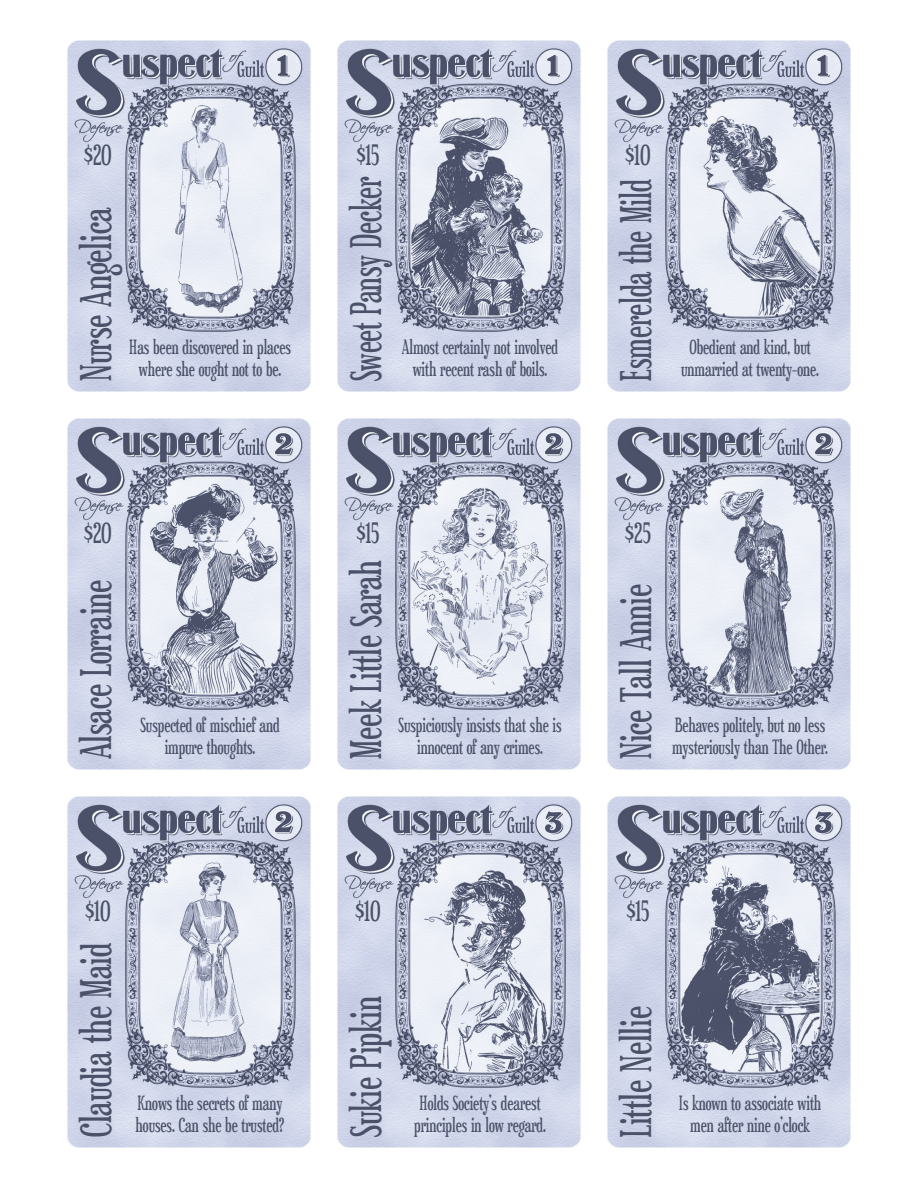
<style>
.page{position:relative;width:918px;height:1188px;background:#fff}
.page>*{position:absolute;margin:0;border:0;box-sizing:border-box;transform-origin:0 0}
.t1{font:45px "Euphorigenic S";color:#4a5168}
.t2{font:45px "Euphorigenic S";color:#4a5168;scale:.9 1}
.t3{font:45px "Euphorigenic S";color:#4a5168;scale:.91 1}
.t4{font:30px "Euphorigenic S";color:#4a5168}
.t5{font:21px/22.5px "Euphorigenic S";color:#4a5168;text-align:center}
</style>
<div class="page">
<img style="left:67px;top:40px;width:784px;height:1108px">
<p class="t4" style="left:84px;top:140px;width:29px">$20</p>
<p class="t1" style="left:74px;top:381px;width:175px;rotate:-90deg">Nurse Angelica</p>
<p class="t5" style="left:129px;top:336px;width:163px">Has been discovered in places where she ought not to be.</p>
<p class="t4" style="left:84px;top:518px;width:29px">$20</p>
<p class="t1" style="left:74px;top:759px;width:181px;rotate:-90deg">Alsace Lorraine</p>
<p class="t5" style="left:140px;top:714px;width:141px">Suspected of mischief and impure thoughts.</p>
<p class="t4" style="left:86px;top:896px;width:26px">$10</p>
<p class="t1" style="left:74px;top:1137px;width:195px;rotate:-90deg">Claudia the Maid</p>
<p class="t5" style="left:136px;top:1092px;width:150px;text-align:left">Knows the secrets of many houses. Can she be trusted?</p>
<p class="t4" style="left:357px;top:140px;width:24px">$15</p>
<p class="t2" style="left:344px;top:381px;width:228px;rotate:-90deg">Sweet Pansy Decker</p>
<p class="t5" style="left:402px;top:336px;width:158px">Almost certainly not involved with recent rash of boils.</p>
<p class="t4" style="left:357px;top:518px;width:24px">$15</p>
<p class="t1" style="left:344px;top:759px;width:201px;rotate:-90deg">Meek Little Sarah</p>
<p class="t5" style="left:399px;top:714px;width:165px">Suspiciously insists that she is innocent of any crimes.</p>
<p class="t4" style="left:356px;top:896px;width:26px">$10</p>
<p class="t1" style="left:344px;top:1137px;width:142px;rotate:-90deg">Sukie Pipkin</p>
<p class="t5" style="left:420px;top:1092px;width:123px">Holds Society’s dearest</p>
<p class="t5" style="left:414px;top:1115px;width:133px">principles in low regard.</p>
<p class="t4" style="left:626px;top:140px;width:26px">$10</p>
<p class="t3" style="left:614px;top:381px;width:224px;rotate:-90deg">Esmerelda the Mild</p>
<p class="t5" style="left:689px;top:336px;width:123px">Obedient and kind, but</p>
<p class="t5" style="left:681px;top:359px;width:139px">unmarried at twenty-one.</p>
<p class="t4" style="left:625px;top:518px;width:27px">$25</p>
<p class="t1" style="left:614px;top:759px;width:177px;rotate:-90deg">Nice Tall Annie</p>
<p class="t5" style="left:672px;top:714px;width:157px;text-align:left">Behaves politely, but no less mysteriously than The Other.</p>
<p class="t4" style="left:627px;top:896px;width:24px">$15</p>
<p class="t1" style="left:614px;top:1137px;width:132px;rotate:-90deg">Little Nellie</p>
<p class="t5" style="left:679px;top:1092px;width:144px">Is known to associate with</p>
<p class="t5" style="left:690px;top:1115px;width:121px">men after nine o’clock</p>
</div>
